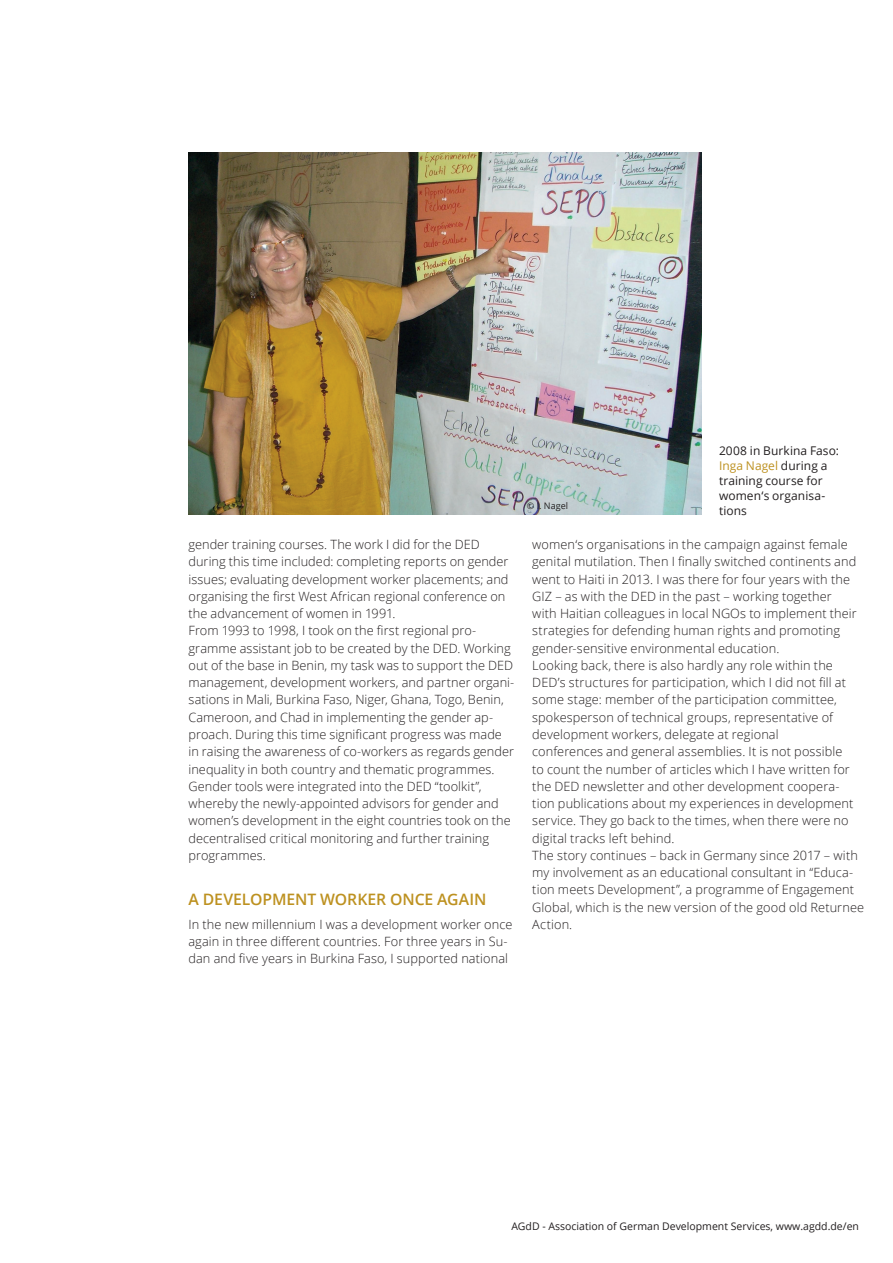
<style>
.page{position:relative;width:893px;height:1263px;background:#fff}
.page>*{position:absolute;margin:0;border:0;box-sizing:border-box;transform-origin:0 0}
.t1{font:600 15.75px "Open Sans";letter-spacing:-.005em;color:#bd9120}
.t2{font:300 12.75px/17.2px "Open Sans";letter-spacing:.005em;color:#231f20}
.t3{font:12px/15px "Open Sans";letter-spacing:.005em;color:#231f20}
.t4{font:10.5px "Open Sans";color:#231f20}
.t5{font:9px "Open Sans";color:#231f20}
.s1{color:#bd9120}
</style>
<div class="page">
<img style="left:189px;top:153px;width:513px;height:362px">
<p class="t2" style="left:189px;top:536px;width:327px">gender training courses. The work I did for the DED during this time included: completing reports on gender issues; evaluating development worker placements; and organising the first West African regional conference on the advancement of women in 1991.<br>From 1993 to 1998, I took on the first regional pro&shy;gramme assistant job to be created by the DED. Working out of the base in Benin, my task was to support the DED management, development workers, and partner organi&shy;sations in Mali, Burkina Faso, Niger, Ghana, Togo, Benin, Cameroon, and Chad in implementing the gender ap&shy;proach. During this time significant progress was made in raising the awareness of co-workers as regards gender inequality in both country and thematic programmes.<br>Gender tools were integrated into the DED “toolkit”, whereby the newly-appointed advisors for gender and women’s development in the eight countries took on the decentralised critical monitoring and further training programmes.</p>
<p class="t1" style="left:189px;top:888px;width:299px">A DEVELOPMENT WORKER ONCE AGAIN</p>
<p class="t2" style="left:189px;top:915px;width:325px">In the new millennium I was a development worker once again in three different countries. For three years in Su&shy;dan and five years in Burkina Faso, I supported national</p>
<p class="t5" style="left:527px;top:499px;width:43px">© I. Nagel</p>
<p class="t3" style="left:719px;top:443px;width:122px">2008 in Burkina Faso:<br><span class="s1">Inga Nagel</span> during a training course for women‘s organisa&shy;tions</p>
<p class="t2" style="left:532px;top:536px;width:333px">women‘s organisations in the campaign against female genital mutilation. Then I finally switched continents and went to Haiti in 2013. I was there for four years with the GIZ – as with the DED in the past – working together<br>with Haitian colleagues in local NGOs to implement their strategies for defending human rights and promoting gender-sensitive environmental education.<br>Looking back, there is also hardly any role within the DED’s structures for participation, which I did not fill at some stage: member of the participation committee, spokesperson of technical groups, representative of development workers, delegate at regional<br>conferences and general assemblies. It is not possible<br>to count the number of articles which I have written for the DED newsletter and other development coopera&shy;tion publications about my experiences in development service. They go back to the times, when there were no digital tracks left behind.<br>The story continues – back in Germany since 2017 – with my involvement as an educational consultant in “Educa&shy;tion meets Development”, a programme of Engagement Global, which is the new version of the good old Returnee Action.</p>
<p class="t4" style="left:511px;top:1219px;width:349px">AGdD - Association of German Development Services, www.agdd.de/en</p>
</div>
